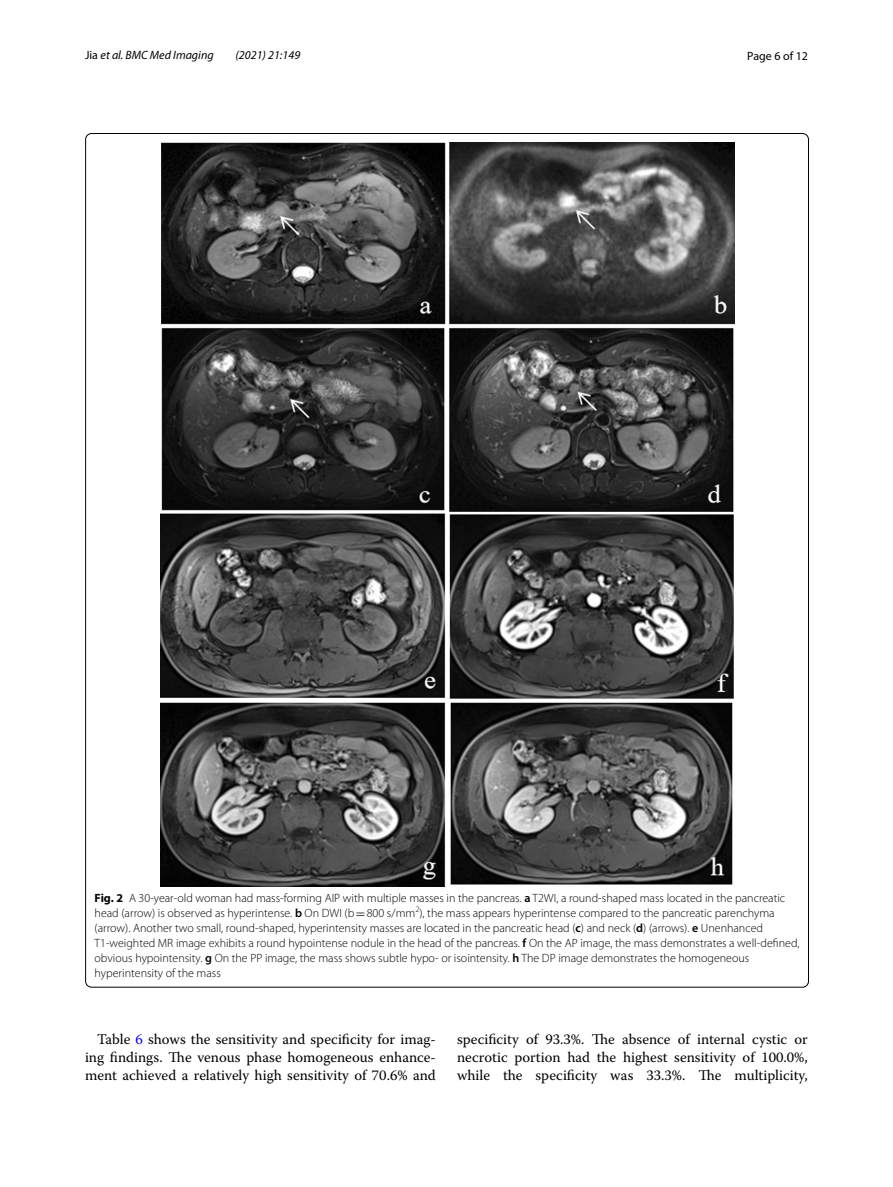
<style>
.page{position:relative;width:893px;height:1187px;background:#fff}
.page>*{position:absolute;margin:0;border:0;box-sizing:border-box;transform-origin:0 0}
.t1{font:14.7px/18px "Warnock Pro";color:#000;text-align:justify}
.t2{font:300 12px/15px "Myriad Pro";color:#000}
.t3{font:italic 12px "Myriad Pro";color:#000}
.t4{font:12px "Myriad Pro";color:#000}
.s1{font-style:normal}
.s2{font-weight:700}
.s3{font-weight:600}
.s4{font-family:"MTSY";font-weight:400}
.s5{color:#00f}
</style>
<div class="page">
<img style="left:160px;top:142px;width:574px;height:744px">
<p class="t3" style="left:85px;top:48px;width:130px"><span class="s1">Jia</span> et al. BMC Med Imaging</p>
<p class="t3" style="left:236px;top:48px;width:66px">(2021) 21:149</p>
<p class="t4" style="left:747px;top:48px;width:62px">Page 6 of 12</p>
<p class="t2" style="left:95px;top:890px;width:706px"><span class="s2">Fig. 2</span> A 30-year-old woman had mass-forming AIP with multiple masses in the pancreas. <span class="s3">a</span> T2WI, a round-shaped mass located in the pancreatic head (arrow) is observed as hyperintense. <span class="s3">b</span> On DWI (b<span class="s4">=</span>800 s/mm<sup>2</sup>), the mass appears hyperintense compared to the pancreatic parenchyma (arrow). Another two small, round-shaped, hyperintensity masses are located in the pancreatic head (<span class="s3">c</span>) and neck (<span class="s3">d</span>) (arrows). <span class="s3">e</span> Unenhanced T1-weighted MR image exhibits a round hypointense nodule in the head of the pancreas. <span class="s3">f</span> On the AP image, the mass demonstrates a well-defined, obvious hypointensity. <span class="s3">g</span> On the PP image, the mass shows subtle hypo- or isointensity. <span class="s3">h</span> The DP image demonstrates the homogeneous hyperintensity of the mass</p>
<p class="t1" style="left:85px;top:1029px;width:352px;text-indent:12px">Table <span class="s5">6</span> shows the sensitivity and specificity for imag&shy;ing findings. The venous phase homogeneous enhance&shy;ment achieved a relatively high sensitivity of 70.6% and</p>
<p class="t1" style="left:457px;top:1029px;width:352px">specificity of 93.3%. The absence of internal cystic or necrotic portion had the highest sensitivity of 100.0%, while the specificity was 33.3%. The multiplicity,</p>
</div>
